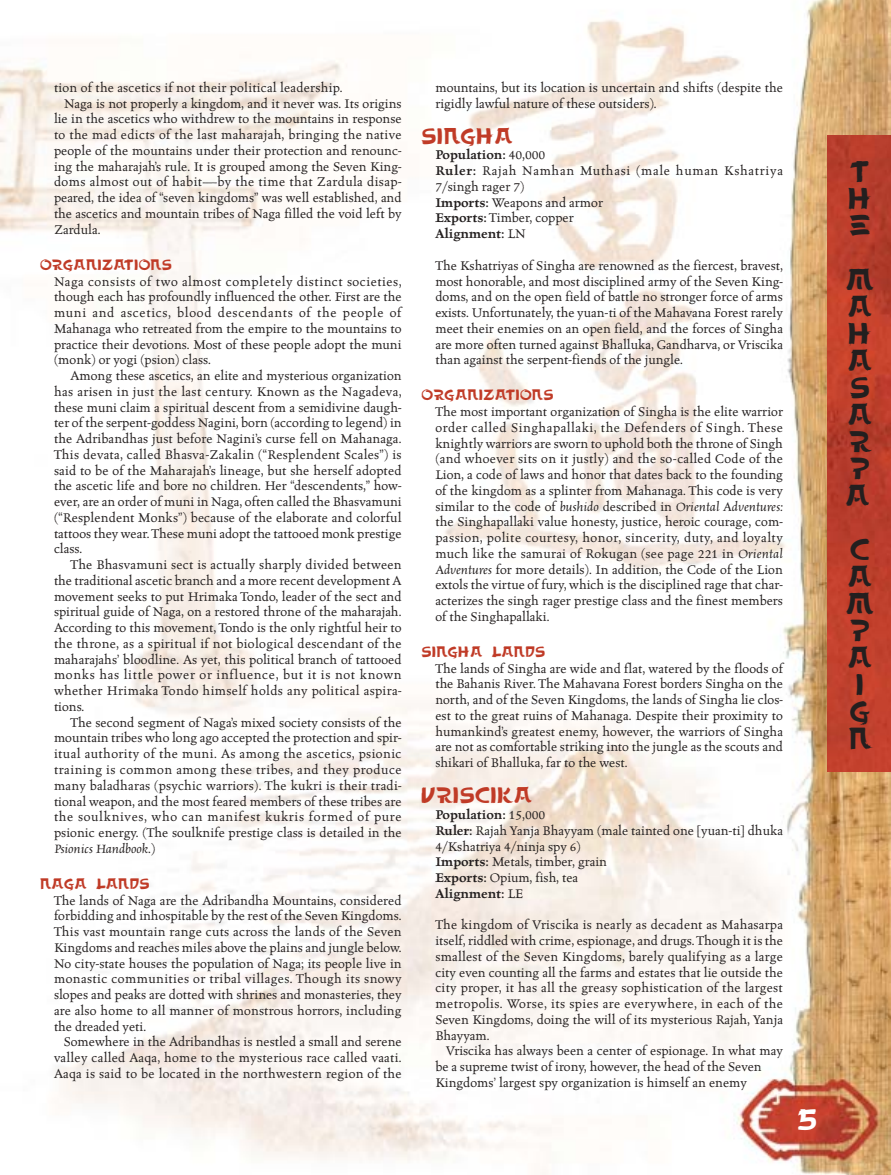
<style>
.page{position:relative;width:891px;height:1175px;background:#fff}
.page>*{position:absolute;margin:0;border:0;box-sizing:border-box;transform-origin:0 0}
.t1{font:36px/27px "Asian Brush";color:#231f1f}
.t2{font:36px "Asian Brush";color:#fff}
.t3{font:27px "Asian Brush";color:#c03b27}
.t4{font:18px "Asian Brush";color:#c03b27}
.t5{font:500 14.25px/15.8px "Celestia Antiqua";color:#231f1f;text-align:justify}
.t6{font:500 14.25px "Celestia Antiqua";letter-spacing:.02em;color:#231f1f}
.t7{font:500 14.25px "Celestia Antiqua";letter-spacing:.03em;color:#231f1f}
.s1{font-style:italic}
.s2{font-weight:600}
</style>
<div class="page">
<img style="left:0;top:0;width:891px;height:1174px">
<img style="left:827px;top:135px;width:64px;height:636px">
<p class="t5" style="left:54px;top:81px;width:290px">tion of the ascetics if not their political leadership.</p>
<p class="t5" style="left:64px;top:96px;width:339px">Naga is not properly a kingdom, and it never was. Its origins</p>
<p class="t5" style="left:54px;top:112px;width:349px">lie in the ascetics who withdrew to the mountains in response</p>
<p class="t6" style="left:54px;top:129px;width:349px">to the mad edicts of the last maharajah, bringing the native</p>
<p class="t5" style="left:54px;top:144px;width:349px">people of the mountains under their protection and renounc-</p>
<p class="t5" style="left:54px;top:159px;width:349px">ing the maharajah’s rule. It is grouped among the Seven King-</p>
<p class="t7" style="left:54px;top:176px;width:349px">doms almost out of habit—by the time that Zardula disap-</p>
<p class="t5" style="left:54px;top:191px;width:349px">peared, the idea of “seven kingdoms” was well established, and</p>
<p class="t5" style="left:54px;top:207px;width:349px">the ascetics and mountain tribes of Naga filled the void left by</p>
<p class="t5" style="left:54px;top:222px;width:48px">Zardula.</p>
<p class="t4" style="left:40px;top:259px;width:134px">ORGANIZATIONS</p>
<p class="t5" style="left:54px;top:274px;width:349px">Naga consists of two almost completely distinct societies, though each has profoundly influenced the other. First are the muni and ascetics, blood descendants of the people of Mahanaga who retreated from the empire to the mountains to practice their devotions. Most of these people adopt the muni (monk) or yogi (psion) class.</p>
<p class="t5" style="left:54px;top:369px;width:349px;text-indent:17px">Among these ascetics, an elite and mysterious organization has arisen in just the last century. Known as the Nagadeva, these muni claim a spiritual descent from a semidivine daugh&shy;ter of the serpent-goddess Nagini, born (according to legend) in the Adribandhas just before Nagini’s curse fell on Mahanaga.<br>This devata, called Bhasva-Zakalin (“Resplendent Scales”) is said to be of the Maharajah’s lineage, but she herself adopted the ascetic life and bore no children. Her “descendents,” how&shy;ever, are an order of muni in Naga, often called the Bhasvamuni (“Resplendent Monks”) because of the elaborate and colorful tattoos they wear. These muni adopt the tattooed monk prestige class.</p>
<p class="t5" style="left:54px;top:558px;width:349px;text-indent:17px">The Bhasvamuni sect is actually sharply divided between the traditional ascetic branch and a more recent development A movement seeks to put Hrimaka Tondo, leader of the sect and spiritual guide of Naga, on a restored throne of the maharajah.<br>According to this movement, Tondo is the only rightful heir to the throne, as a spiritual if not biological descendant of the maharajahs’ bloodline. As yet, this political branch of tattooed monks has little power or influence, but it is not known whether Hrimaka Tondo himself holds any political aspira&shy;tions.</p>
<p class="t5" style="left:54px;top:715px;width:349px;text-indent:17px">The second segment of Naga’s mixed society consists of the mountain tribes who long ago accepted the protection and spir&shy;itual authority of the muni. As among the ascetics, psionic training is common among these tribes, and they produce many baladharas (psychic warriors). The kukri is their tradi&shy;tional weapon, and the most feared members of these tribes are the soulknives, who can manifest kukris formed of pure psionic energy. (The soulknife prestige class is detailed in the <span class="s1">Psionics Handbook.</span>)</p>
<p class="t4" style="left:40px;top:877px;width:111px">NAGA LANDS</p>
<p class="t5" style="left:54px;top:893px;width:349px">The lands of Naga are the Adribandha Mountains, considered forbidding and inhospitable by the rest of the Seven Kingdoms.<br>This vast mountain range cuts across the lands of the Seven Kingdoms and reaches miles above the plains and jungle below.<br>No city-state houses the population of Naga; its people live in monastic communities or tribal villages. Though its snowy slopes and peaks are dotted with shrines and monasteries, they are also home to all manner of monstrous horrors, including the dreaded yeti.</p>
<p class="t5" style="left:54px;top:1035px;width:349px;text-indent:10px">Somewhere in the Adribandhas is nestled a small and serene valley called Aaqa, home to the mysterious race called vaati.<br>Aaqa is said to be located in the northwestern region of the</p>
<p class="t5" style="left:435px;top:81px;width:349px">mountains, but its location is uncertain and shifts (despite the rigidly lawful nature of these outsiders).</p>
<h2 class="t3" style="left:422px;top:127px;width:93px">SINGHA</h2>
<p class="t5" style="left:435px;top:148px;width:349px;text-align:left"><span class="s2">Population:</span> 40,000<br><span class="s2">Ruler:</span> Rajah Namhan Muthasi (male human Kshatriya<br>7/singh rager 7)<br><span class="s2">Imports:</span> Weapons and armor<br><span class="s2">Exports:</span> Timber, copper<br><span class="s2">Alignment:</span> LN</p>
<p class="t5" style="left:435px;top:258px;width:349px">The Kshatriyas of Singha are renowned as the fiercest, bravest, most honorable, and most disciplined army of the Seven King&shy;doms, and on the open field of battle no stronger force of arms exists. Unfortunately, the yuan-ti of the Mahavana Forest rarely meet their enemies on an open field, and the forces of Singha are more often turned against Bhalluka, Gandharva, or Vriscika than against the serpent-fiends of the jungle.</p>
<p class="t4" style="left:422px;top:389px;width:134px">ORGANIZATIONS</p>
<p class="t5" style="left:435px;top:405px;width:349px">The most important organization of Singha is the elite warrior order called Singhapallaki, the Defenders of Singh. These knightly warriors are sworn to uphold both the throne of Singh (and whoever sits on it justly) and the so-called Code of the Lion, a code of laws and honor that dates back to the founding of the kingdom as a splinter from Mahanaga. This code is very similar to the code of <span class="s1">bushido</span> described in <span class="s1">Oriental Adventures: </span>the Singhapallaki value honesty, justice, heroic courage, com&shy;passion, polite courtesy, honor, sincerity, duty, and loyalty much like the samurai of Rokugan (see page 221 in <span class="s1">Oriental Adventures</span> for more details). In addition, the Code of the Lion extols the virtue of fury, which is the disciplined rage that char&shy;acterizes the singh rager prestige class and the finest members of the Singhapallaki.</p>
<p class="t4" style="left:422px;top:646px;width:125px">SINGHA LANDS</p>
<p class="t5" style="left:435px;top:661px;width:349px">The lands of Singha are wide and flat, watered by the floods of the Bahanis River. The Mahavana Forest borders Singha on the north, and of the Seven Kingdoms, the lands of Singha lie clos&shy;est to the great ruins of Mahanaga. Despite their proximity to humankind’s greatest enemy, however, the warriors of Singha are not as comfortable striking into the jungle as the scouts and shikari of Bhalluka, far to the west.</p>
<h2 class="t3" style="left:422px;top:786px;width:113px">VRISCIKA</h2>
<p class="t5" style="left:435px;top:807px;width:349px;text-align:left"><span class="s2">Population:</span> 15,000<br><span class="s2">Ruler:</span> Rajah Yanja Bhayyam (male tainted one [yuan-ti] dhuka<br>4/Kshatriya 4/ninja spy 6)<br><span class="s2">Imports:</span> Metals, timber, grain<br><span class="s2">Exports:</span> Opium, fish, tea<br><span class="s2">Alignment:</span> LE</p>
<p class="t5" style="left:435px;top:918px;width:349px">The kingdom of Vriscika is nearly as decadent as Mahasarpa itself, riddled with crime, espionage, and drugs. Though it is the smallest of the Seven Kingdoms, barely qualifying as a large city even counting all the farms and estates that lie outside the city proper, it has all the greasy sophistication of the largest metropolis. Worse, its spies are everywhere, in each of the Seven Kingdoms, doing the will of its mysterious Rajah, Yanja Bhayyam.</p>
<p class="t5" style="left:435px;top:1044px;width:349px;text-align:left;text-indent:10px">Vriscika has always been a center of espionage. In what may be a supreme twist of irony, however, the head of the Seven<br>Kingdoms’ largest spy organization is himself an enemy</p>
<h1 class="t2" style="left:798px;top:1107px;width:22px">5</h1>
<h1 class="t1" style="left:849px;top:162px;width:26px;text-align:justify">T H E</h1>
<h1 class="t1" style="left:846px;top:270px;width:31px">M<br>A<br>H<br>A<br>S<br>A<br>R<br>P<br>A</h1>
<h1 class="t1" style="left:846px;top:540px;width:30px">C<br>A<br>M<br>P<br>A<br>I<br>G<br>N</h1>
</div>
